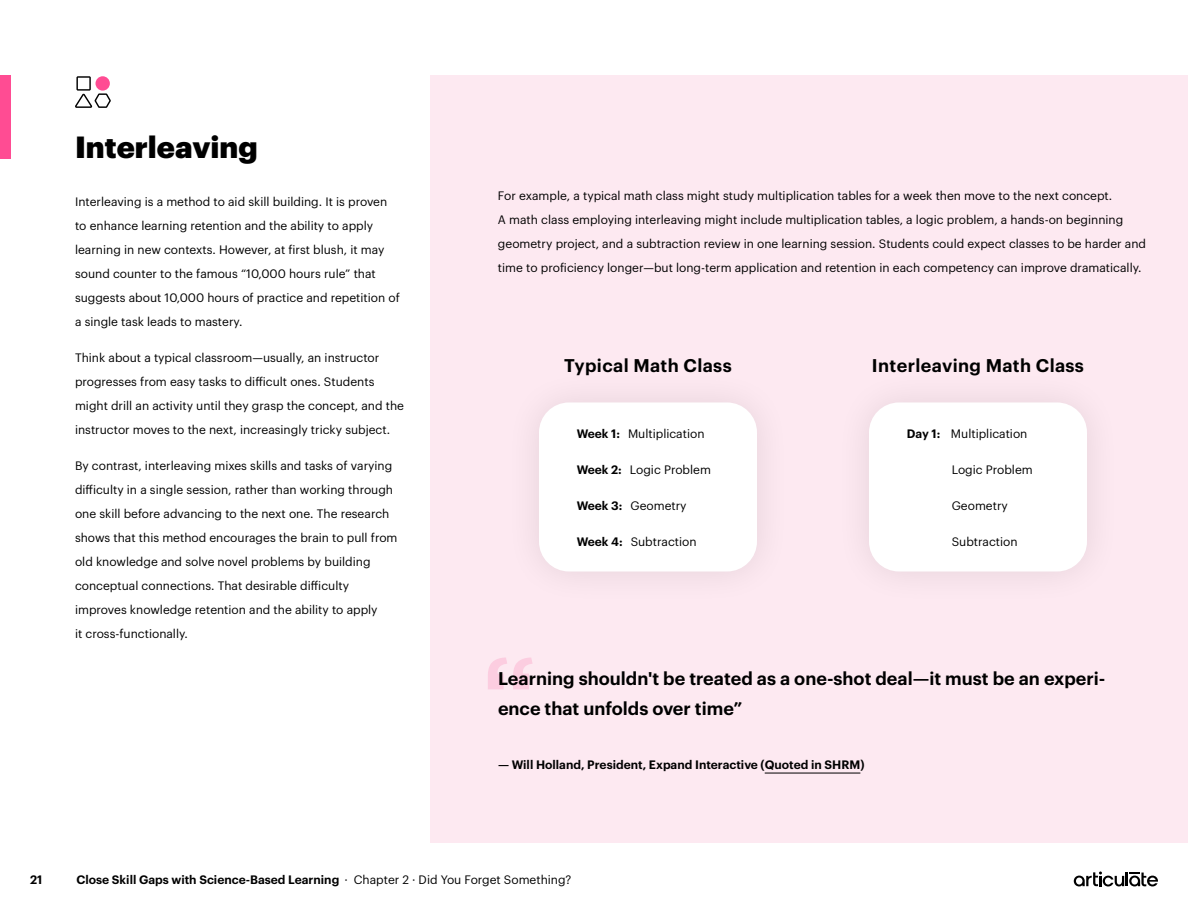
<style>
.page{position:relative;width:1188px;height:918px;background:#fff}
.page>*{position:absolute;margin:0;border:0;box-sizing:border-box;transform-origin:0 0}
.t1{font:700 97.5px "Gotham S Sm";color:#fccde0}
.t2{font:900 30px "Graphik";color:#000}
.t3{font:600 18px/30px "Graphik";color:#000}
.t4{font:600 18px "Graphik";letter-spacing:.02em;color:#000}
.t5{font:12px/24px "Graphik";color:#000}
.t6{font:600 12px "Graphik";color:#000}
.s1{font-weight:600}
.s2{font-weight:400}
</style>
<div class="page">
<svg style="left:1074px;top:872px;width:84px;height:14px"></svg>
<div style="left:431px;top:75px;width:757px;height:768px;background:#fde9f1"></div>
<div style="left:0;top:75px;width:10px;height:84px;background:#ff4c93"></div>
<div style="left:539px;top:402px;width:218px;height:170px;background:#fff;border-radius:30px"></div>
<div style="left:869px;top:402px;width:218px;height:170px;background:#fff;border-radius:30px"></div>
<hr style="left:765px;top:773px;width:95px;height:1px;background:#000">
<svg style="left:75px;top:76px;width:36px;height:32px"></svg>
<h2 class="t2" style="left:75px;top:124px;width:184px">Interleaving</h2>
<p class="t5" style="left:75px;top:189px;width:326px">Interleaving is a method to aid skill building. It is proven to enhance learning retention and the ability to apply learning in new contexts. However, at first blush, it may sound counter to the famous “10,000 hours rule” that suggests about 10,000 hours of practice and repetition of a single task leads to mastery.</p>
<p class="t5" style="left:75px;top:345px;width:331px">Think about a typical classroom—usually, an instructor progresses from easy tasks to difficult ones. Students might drill an activity until they grasp the concept, and the instructor moves to the next, increasingly tricky subject.</p>
<p class="t5" style="left:75px;top:453px;width:324px">By contrast, interleaving mixes skills and tasks of varying difficulty in a single session, rather than working through one skill before advancing to the next one. The research shows that this method encourages the brain to pull from old knowledge and solve novel problems by building conceptual connections. That desirable difficulty improves knowledge retention and the ability to apply<br>it cross-functionally.</p>
<p class="t5" style="left:498px;top:183px;width:650px">For example, a typical math class might study multiplication tables for a week then move to the next concept.<br>A math class employing interleaving might include multiplication tables, a logic problem, a hands-on beginning geometry project, and a subtraction review in one learning session. Students could expect classes to be harder and time to proficiency longer—but long-term application and retention in each competency can improve dramatically.</p>
<h3 class="t4" style="left:564px;top:351px;width:169px">Typical Math Class</h3>
<p class="t5" style="left:577px;top:421px;width:129px"><span class="s1">Week 1:</span> Multiplication</p>
<p class="t5" style="left:577px;top:457px;width:136px"><span class="s1">Week 2:</span> Logic Problem</p>
<p class="t5" style="left:577px;top:493px;width:111px"><span class="s1">Week 3:</span> Geometry</p>
<p class="t5" style="left:577px;top:529px;width:121px"><span class="s1">Week 4:</span> Subtraction</p>
<h3 class="t4" style="left:872px;top:351px;width:214px">Interleaving Math Class</h3>
<p class="t5" style="left:907px;top:421px;width:122px"><span class="s1">Day 1:</span> Multiplication</p>
<p class="t5" style="left:952px;top:457px;width:83px">Logic Problem</p>
<p class="t5" style="left:952px;top:493px;width:58px">Geometry</p>
<p class="t5" style="left:952px;top:529px;width:67px">Subtraction</p>
<h1 class="t1" style="left:482px;top:626px;width:56px">“</h1>
<h3 class="t3" style="left:498px;top:662px;width:609px">Learning shouldn't be treated as a one-shot deal—it must be an experi&shy;ence that unfolds over time”</h3>
<p class="t6" style="left:498px;top:756px;width:368px">— Will Holland, President, Expand Interactive (Quoted in SHRM)</p>
<p class="t6" style="left:30px;top:871px;width:14px">21</p>
<p class="t6" style="left:76px;top:871px;width:497px">Close Skill Gaps with Science-Based Learning <span class="s2">· Chapter 2 · Did You Forget Something?</span></p>
</div>
